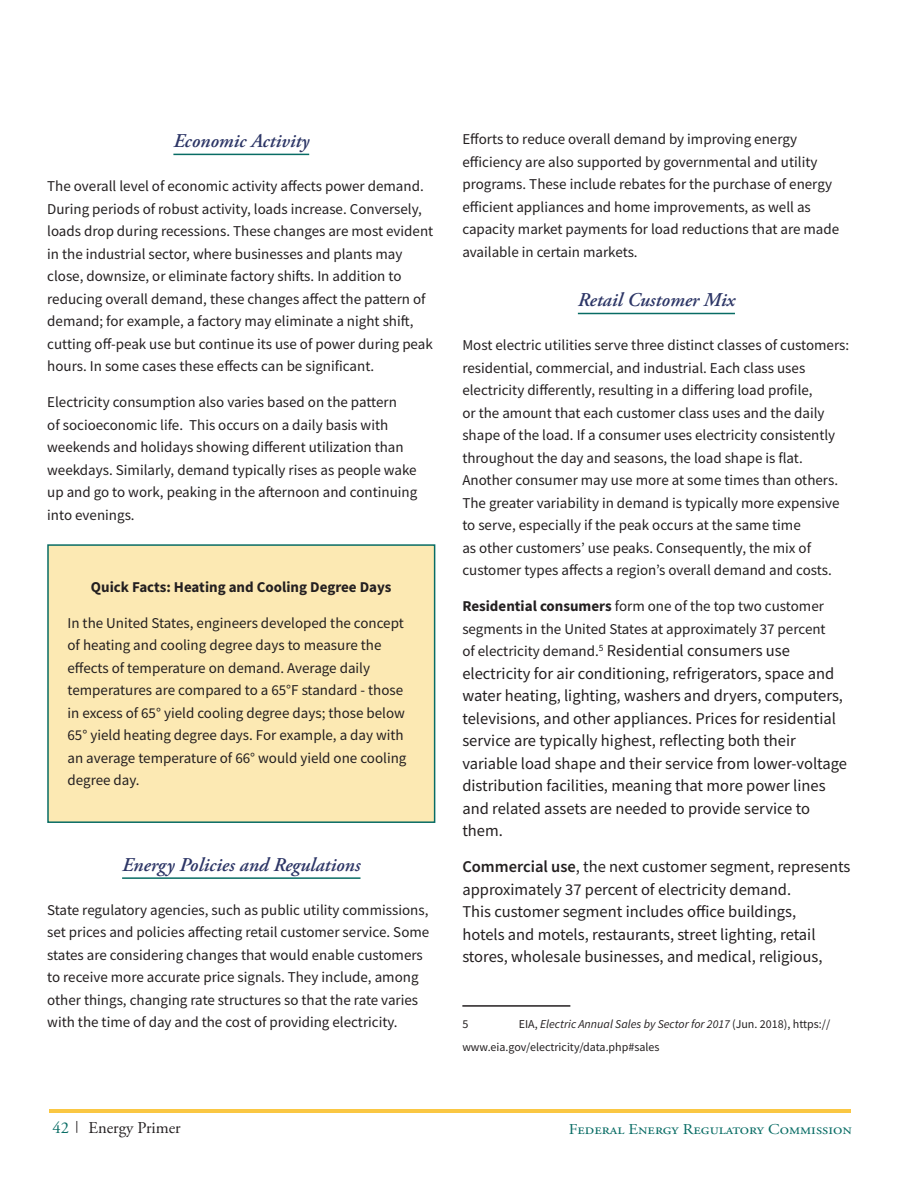
<style>
.page{position:relative;width:918px;height:1188px;background:#fff}
.page>*{position:absolute;margin:0;border:0;box-sizing:border-box;transform-origin:0 0}
.Heading_3{font:italic 600 19.5px "Adobe Garamond Pro";color:#2d3666}
.t1{font:16.5px/22.5px "Source Sans Pro";color:#231f20}
.t2{font:16.5px "Adobe Garamond Pro";color:#231f20}
.t3{font:15px/22.5px "Source Sans Pro";color:#231f20}
.t4{font:700 15px "Source Sans Pro";color:#231f20}
.t5{font:15px "Adobe Garamond Pro";color:#086c64;scale:1.1 1}
.footnote_text{font:12px/22.5px "Source Sans Pro";color:#231f20}
.s1{font-weight:700}
.s2{font-size:15px}
.s3{font-weight:600}
.s4{font-style:italic}
.s5{color:#086c64}
</style>
<div class="page">
<hr style="left:49px;top:1109px;width:801px;height:4px;background:#fac743">
<div style="left:47px;top:544px;width:388px;height:279px;background:#fce9b3;border:2px solid #086c64"></div>
<hr style="left:173px;top:154px;width:136px;height:1px;background:#086c64">
<hr style="left:122px;top:877px;width:239px;height:2px;background:#086c64">
<hr style="left:578px;top:313px;width:157px;height:1px;background:#086c64">
<hr style="left:462px;top:1005px;width:108px;height:2px;background:#231f20">
<p class="Heading_3" style="left:173px;top:129px;width:137px">Economic Activity</p>
<p class="t3" style="left:47px;top:175px;width:388px">The overall level of economic activity affects power demand.<br>During periods of robust activity, loads increase. Conversely, loads drop during recessions. These changes are most evident in the industrial sector, where businesses and plants may close, downsize, or eliminate factory shifts. In addition to reducing overall demand, these changes affect the pattern of demand; for example, a factory may eliminate a night shift, cutting off-peak use but continue its use of power during peak hours. In some cases these effects can be significant.</p>
<p class="t3" style="left:47px;top:391px;width:372px">Electricity consumption also varies based on the pattern<br>of socioeconomic life. This occurs on a daily basis with weekends and holidays showing different utilization than weekdays. Similarly, demand typically rises as people wake up and go to work, peaking in the afternoon and continuing into evenings.</p>
<p class="t4" style="left:91px;top:577px;width:302px">Quick Facts: Heating and Cooling Degree Days</p>
<p class="t3" style="left:68px;top:611px;width:340px">In the United States, engineers developed the concept of heating and cooling degree days to measure the effects of temperature on demand. Average daily temperatures are compared to a 65°F standard - those in excess of 65° yield cooling degree days; those below 65° yield heating degree days. For example, a day with an average temperature of 66° would yield one cooling degree day.</p>
<p class="Heading_3" style="left:122px;top:853px;width:240px">Energy Policies and Regulations</p>
<p class="t3" style="left:47px;top:899px;width:384px">State regulatory agencies, such as public utility commissions, set prices and policies affecting retail customer service. Some states are considering changes that would enable customers to receive more accurate price signals. They include, among other things, changing rate structures so that the rate varies with the time of day and the cost of providing electricity.</p>
<p class="t3" style="left:462px;top:128px;width:378px">Efforts to reduce overall demand by improving energy efficiency are also supported by governmental and utility programs. These include rebates for the purchase of energy efficient appliances and home improvements, as well as capacity market payments for load reductions that are made available in certain markets.</p>
<p class="Heading_3" style="left:578px;top:289px;width:159px">Retail Customer Mix</p>
<p class="t3" style="left:462px;top:334px;width:388px">Most electric utilities serve three distinct classes of customers: residential, commercial, and industrial. Each class uses electricity differently, resulting in a differing load profile,<br>or the amount that each customer class uses and the daily shape of the load. If a consumer uses electricity consistently throughout the day and seasons, the load shape is flat.<br>Another consumer may use more at some times than others.<br>The greater variability in demand is typically more expensive to serve, especially if the peak occurs at the same time<br>as other customers’ use peaks. Consequently, the mix of customer types affects a region’s overall demand and costs.</p>
<p class="t3" style="left:462px;top:595px;width:365px"><span class="s1">Residential consumers</span> form one of the top two customer segments in the United States at approximately 37 percent</p>
<p class="t1" style="left:462px;top:639px;width:386px"><span class="s2">of electricity demand.</span><sup>5</sup> Residential consumers use electricity for air conditioning, refrigerators, space and water heating, lighting, washers and dryers, computers, televisions, and other appliances. Prices for residential service are typically highest, reflecting both their variable load shape and their service from lower-voltage distribution facilities, meaning that more power lines and related assets are needed to provide service to them.</p>
<p class="t1" style="left:462px;top:855px;width:390px"><span class="s3">Commercial use</span>, the next customer segment, represents approximately 37 percent of electricity demand.<br>This customer segment includes office buildings,<br>hotels and motels, restaurants, street lighting, retail stores, wholesale businesses, and medical, religious,</p>
<p class="footnote_text" style="left:462px;top:1013px;width:369px;text-indent:56px">EIA, <span class="s4">Electric Annual Sales by Sector for 2017</span> (Jun. 2018), https:// www.eia.gov/electricity/data.php#sales</p>
<p class="footnote_text" style="left:462px;top:1013px;width:7px">5</p>
<p class="t2" style="left:52px;top:1118px;width:130px"><span class="s5">42</span> <sup>|</sup> Energy Primer</p>
<p class="t5" style="left:569px;top:1121px;width:259px">Federal Energy Regulatory Commission</p>
</div>
